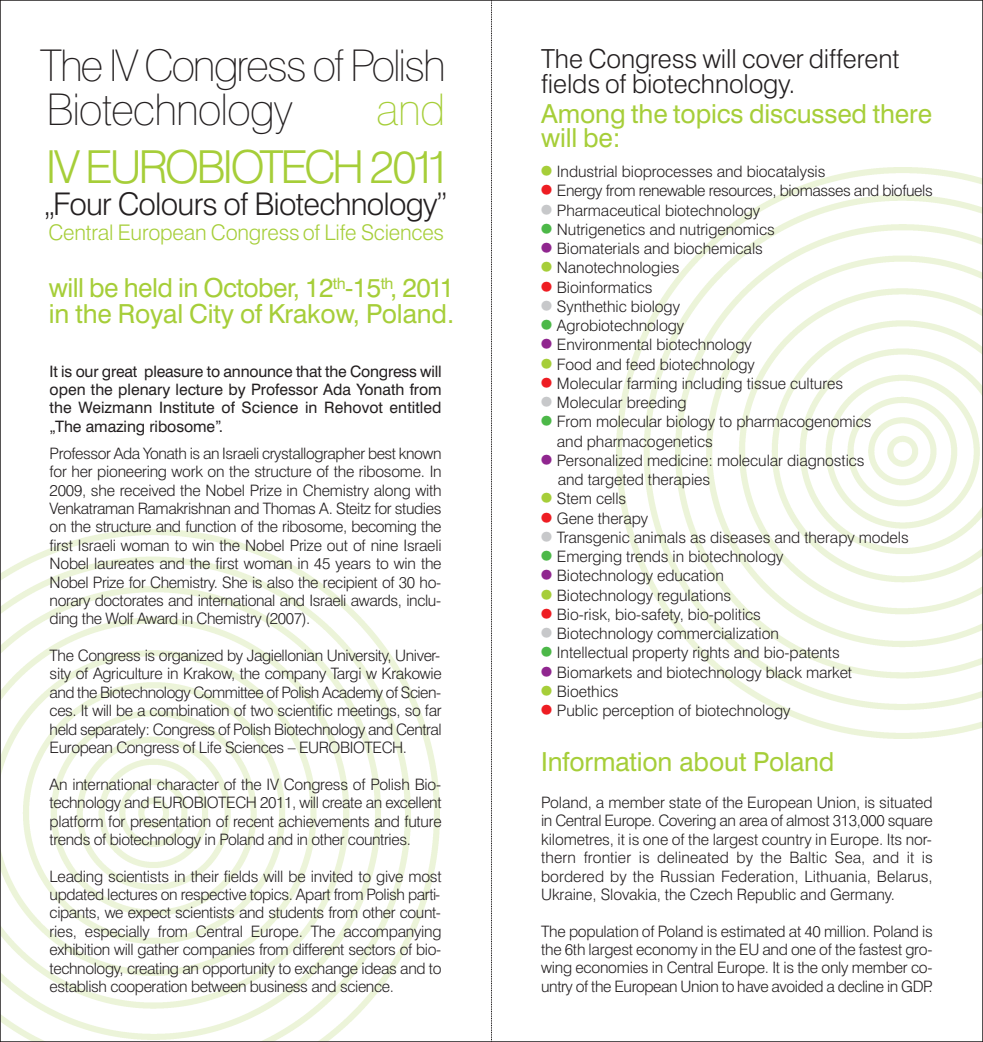
<style>
.page{position:relative;width:983px;height:1042px;background:#fff}
.page>*{position:absolute;margin:0;border:0;box-sizing:border-box;transform-origin:0 0}
.t1{font:300 45.5px "Swiss 721 PL";letter-spacing:-.065em;color:#a6ce39}
.t2{font:100 43.75px/44.6px "Swiss 721 PL";letter-spacing:-.05em;color:#231f20}
.t3{font:100 43.75px "Swiss 721 PL";color:#a6ce39}
.t4{font:300 31.32px "Swiss 721 PL";letter-spacing:-.025em;color:#231f20}
.t5{font:26.25px/26.2px "Swiss 721 PL";letter-spacing:-.005em;color:#a6ce39}
.t6{font:300 26.25px/24.5px "Swiss 721 PL";letter-spacing:-.005em;color:#231f20}
.t7{font:300 21.53px "Swiss 721 PL";letter-spacing:-.01em;color:#a6ce39}
.t8{font:300 15.75px/18.4px "Swiss 721 PL";letter-spacing:-.005em;color:#231f20;text-align:justify}
.t9{font:15.75px/18.4px "Swiss 721 PL";letter-spacing:.005em;color:#231f20;text-align:justify}
.t10{font:300 15.75px "Swiss 721 PL";letter-spacing:-.025em;color:#231f20}
.s1{font-family:"Carta";font-weight:400;color:#a6ce39}
.s2{font-family:"Carta";font-weight:400;color:#ee1d23}
.s3{font-family:"Carta";font-weight:400;color:#c7c8ca}
.s4{font-family:"Carta";font-weight:400;color:#4cb848}
.s5{font-family:"Carta";font-weight:400;color:#90268f}
</style>
<div class="page">
<img style="left:616px;top:167px;width:364px;height:571px">
<img style="left:2px;top:529px;width:437px;height:511px">
<svg style="left:491px;top:0;width:1px;height:1042px"></svg>
<h2 class="t2" style="left:40px;top:47px;width:407px">The IV Congress of Polish<br>Biotechnology</h2>
<h2 class="t3" style="left:376px;top:94px;width:70px">and</h2>
<h1 class="t1" style="left:46px;top:150px;width:406px">IV EUROBIOTECH 2011</h1>
<h3 class="t4" style="left:43px;top:193px;width:406px">„Four Colours of Biotechnology”</h3>
<h3 class="t7" style="left:48px;top:225px;width:397px">Central European Congress of Life Sciences</h3>
<h3 class="t5" style="left:49px;top:277px;width:407px">will be held in October, 12<sup>th</sup>-15<sup>th</sup>, 2011 in the Royal City of Krakow, Poland.</h3>
<p class="t9" style="left:50px;top:363px;width:393px">It is our great pleasure to announce that the Congress will open the plenary lecture by Professor Ada Yonath from the Weizmann Institute of Science in Rehovot entitled „The amazing ribosome”.</p>
<p class="t8" style="left:50px;top:446px;width:393px">Professor Ada Yonath is an Israeli crystallographer best known for her pioneering work on the structure of the ribosome. In 2009, she received the Nobel Prize in Chemistry along with Venkatraman Ramakrishnan and Thomas A. Steitz for studies on the structure and function of the ribosome, becoming the first Israeli woman to win the Nobel Prize out of nine Israeli Nobel laureates and the first woman in 45 years to win the Nobel Prize for Chemistry. She is also the recipient of 30 ho&shy;norary doctorates and international and Israeli awards, inclu&shy;ding the Wolf Award in Chemistry (2007).</p>
<p class="t8" style="left:50px;top:648px;width:393px">The Congress is organized by Jagiellonian University, Univer&shy;sity of Agriculture in Krakow, the company Targi w Krakowie and the Biotechnology Committee of Polish Academy of Scien&shy;ces. It will be a combination of two scientific meetings, so far held separately: Congress of Polish Biotechnology and Central European Congress of Life Sciences – EUROBIOTECH.</p>
<p class="t8" style="left:50px;top:776px;width:393px">An international character of the IV Congress of Polish Bio&shy;technology and EUROBIOTECH 2011, will create an excellent platform for presentation of recent achievements and future trends of biotechnology in Poland and in other countries.</p>
<p class="t8" style="left:50px;top:868px;width:393px">Leading scientists in their fields will be invited to give most updated lectures on respective topics. Apart from Polish parti&shy;cipants, we expect scientists and students from other count&shy;ries, especially from Central Europe. The accompanying exhibition will gather companies from different sectors of bio&shy;technology, creating an opportunity to exchange ideas and to establish cooperation between business and science.</p>
<h3 class="t6" style="left:541px;top:50px;width:360px">The Congress will cover different fields of biotechnology.</h3>
<h3 class="t5" style="left:541px;top:104px;width:392px;line-height:24.5px">Among the topics discussed there will be:</h3>
<p class="t8" style="left:541px;top:164px;width:286px"><span class="s1">ⓦ</span> Industrial bioprocesses and biocatalysis</p>
<p class="t10" style="left:541px;top:185px;width:393px"><span class="s2">ⓦ</span> Energy from renewable resources, biomasses and biofuels</p>
<p class="t8" style="left:541px;top:202px;width:220px"><span class="s3">ⓦ</span> Pharmaceutical biotechnology</p>
<p class="t8" style="left:541px;top:222px;width:235px"><span class="s4">ⓦ</span> Nutrigenetics and nutrigenomics</p>
<p class="t8" style="left:541px;top:241px;width:223px"><span class="s5">ⓦ</span> Biomaterials and biochemicals</p>
<p class="t8" style="left:541px;top:260px;width:140px"><span class="s1">ⓦ</span> Nanotechnologies</p>
<p class="t8" style="left:541px;top:279px;width:113px"><span class="s2">ⓦ</span> Bioinformatics</p>
<p class="t8" style="left:541px;top:299px;width:140px"><span class="s3">ⓦ</span> Synthethic biology</p>
<p class="t8" style="left:541px;top:318px;width:144px"><span class="s4">ⓦ</span> Agrobiotechnology</p>
<p class="t8" style="left:541px;top:337px;width:212px"><span class="s5">ⓦ</span> Environmental biotechnology</p>
<p class="t8" style="left:541px;top:356px;width:215px"><span class="s1">ⓦ</span> Food and feed biotechnology</p>
<p class="t8" style="left:541px;top:376px;width:303px"><span class="s2">ⓦ</span> Molecular farming including tissue cultures</p>
<p class="t8" style="left:541px;top:395px;width:147px"><span class="s3">ⓦ</span> Molecular breeding</p>
<p class="t8" style="left:541px;top:414px;width:332px"><span class="s4">ⓦ</span> From molecular biology to pharmacogenomics</p>
<p class="t8" style="left:557px;top:433px;width:157px">and pharmacogenetics</p>
<p class="t8" style="left:541px;top:453px;width:325px"><span class="s5">ⓦ</span> Personalized medicine: molecular diagnostics</p>
<p class="t8" style="left:557px;top:472px;width:154px">and targeted therapies</p>
<p class="t8" style="left:541px;top:491px;width:87px"><span class="s1">ⓦ</span> Stem cells</p>
<p class="t8" style="left:541px;top:510px;width:108px"><span class="s2">ⓦ</span> Gene therapy</p>
<p class="t8" style="left:541px;top:530px;width:369px"><span class="s3">ⓦ</span> Transgenic animals as diseases and therapy models</p>
<p class="t8" style="left:541px;top:549px;width:244px"><span class="s4">ⓦ</span> Emerging trends in biotechnology</p>
<p class="t8" style="left:541px;top:568px;width:184px"><span class="s5">ⓦ</span> Biotechnology education</p>
<p class="t8" style="left:541px;top:587px;width:192px"><span class="s1">ⓦ</span> Biotechnology regulations</p>
<p class="t8" style="left:541px;top:607px;width:221px"><span class="s2">ⓦ</span> Bio-risk, bio-safety, bio-politics</p>
<p class="t8" style="left:541px;top:626px;width:239px"><span class="s3">ⓦ</span> Biotechnology commercialization</p>
<p class="t8" style="left:541px;top:645px;width:300px"><span class="s4">ⓦ</span> Intellectual property rights and bio-patents</p>
<p class="t8" style="left:541px;top:664px;width:312px"><span class="s5">ⓦ</span> Biomarkets and biotechnology black market</p>
<p class="t8" style="left:541px;top:684px;width:79px"><span class="s1">ⓦ</span> Bioethics</p>
<p class="t8" style="left:541px;top:703px;width:251px"><span class="s2">ⓦ</span> Public perception of biotechnology</p>
<h3 class="t5" style="left:541px;top:751px;width:295px">Information about Poland</h3>
<p class="t8" style="left:541px;top:795px;width:393px">Poland, a member state of the European Union, is situated in Central Europe. Covering an area of almost 313,000 square kilometres, it is one of the largest country in Europe. Its nor&shy;thern frontier is delineated by the Baltic Sea, and it is bordered by the Russian Federation, Lithuania, Belarus, Ukraine, Slovakia, the Czech Republic and Germany.</p>
<p class="t8" style="left:541px;top:923px;width:393px">The population of Poland is estimated at 40 million. Poland is the 6th largest economy in the EU and one of the fastest gro&shy;wing economies in Central Europe. It is the only member co&shy;untry of the European Union to have avoided a decline in GDP.</p>
</div>
